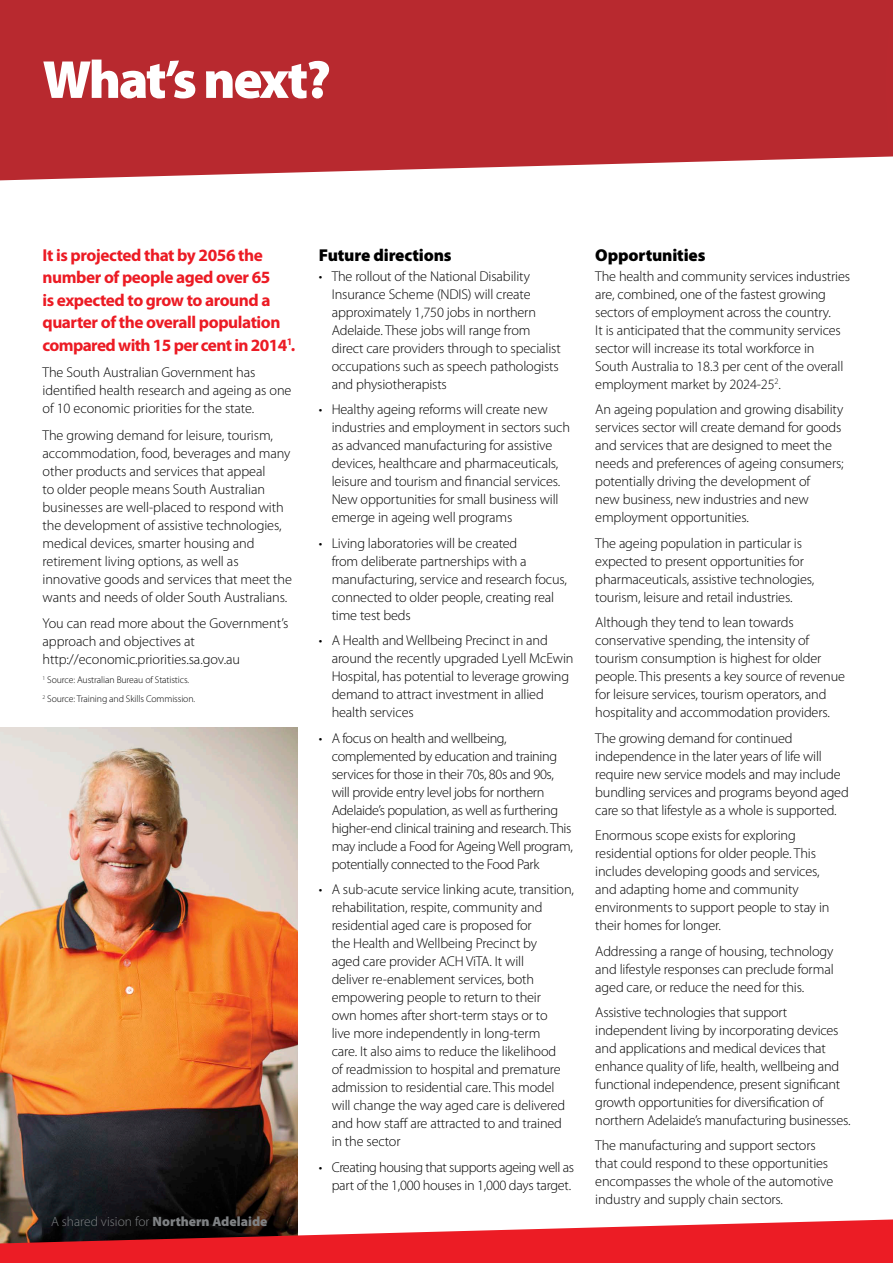
<style>
.page{position:relative;width:893px;height:1263px;background:#fff}
.page>*{position:absolute;margin:0;border:0;box-sizing:border-box;transform-origin:0 0}
.Headings{font:900 54px "Myriad Pro";letter-spacing:-.045em;color:#fff}
.Copy{font:700 17.25px/22.5px "Myriad Pro";letter-spacing:-.025em;color:#ec1b24}
.Subheads{font:900 17.25px "Myriad Pro";letter-spacing:-.01em;color:#000}
.Copy-2{font:300 14.25px/18px "Myriad Pro";letter-spacing:-.01em;color:#000}
.Bullets{font:300 14.25px/18px "Myriad Pro";letter-spacing:-.01em;color:#000}
.Bullets-2{font:300 14.25px/18px "Myriad Pro";letter-spacing:-.03em;color:#000;text-align:right}
.t1{font:300 13.5px "Myriad Pro";color:#7f8284}
.Disclaimer{font:300 9.75px "Myriad Pro";letter-spacing:-.01em;color:#000}
.s1{font-weight:900}
</style>
<div class="page">
<img style="left:0;top:728px;width:298px;height:491px">
<div style="left:0;top:0;width:893px;height:180px;background:#b8292f"></div>
<svg style="left:0;top:1219px;width:893px;height:44px;background:#ce383e"></svg>
<p class="Headings" style="left:43px;top:44px;width:290px">What’s next?</p>
<p class="Copy" style="left:43px;top:243px;width:254px">It is projected that by 2056 the number of people aged over 65<br>is expected to grow to around a quarter of the overall population compared with 15 per cent in 2014<sup>1</sup>.</p>
<p class="Copy-2" style="left:43px;top:363px;width:251px">The South Australian Government has identified health research and ageing as one of 10 economic priorities for the state.</p>
<p class="Copy-2" style="left:43px;top:426px;width:251px">The growing demand for leisure, tourism, accommodation, food, beverages and many other products and services that appeal<br>to older people means South Australian businesses are well-placed to respond with the development of assistive technologies, medical devices, smarter housing and retirement living options, as well as innovative goods and services that meet the wants and needs of older South Australians.</p>
<p class="Copy-2" style="left:43px;top:614px;width:247px">You can read more about the Government’s approach and objectives at http://economic.priorities.sa.gov.au</p>
<p class="Disclaimer" style="left:43px;top:674px;width:148px"><sup>1</sup> Source: Australian Bureau of Statistics.</p>
<p class="Disclaimer" style="left:43px;top:693px;width:154px"><sup>2</sup> Source: Training and Skills Commission.</p>
<p class="t1" style="left:51px;top:1213px;width:218px">A shared vision for <span class="s1">Northern Adelaide</span></p>
<p class="Subheads" style="left:319px;top:243px;width:134px">Future directions</p>
<p class="Bullets" style="left:332px;top:267px;width:231px;text-indent:-13px">• The rollout of the National Disability Insurance Scheme (NDIS) will create approximately 1,750 jobs in northern Adelaide. These jobs will range from direct care providers through to specialist occupations such as speech pathologists and physiotherapists</p>
<p class="Bullets" style="left:332px;top:400px;width:240px;text-indent:-13px">• Healthy ageing reforms will create new industries and employment in sectors such as advanced manufacturing for assistive devices, healthcare and pharmaceuticals, leisure and tourism and financial services.<br>New opportunities for small business will emerge in ageing well programs</p>
<p class="Bullets" style="left:332px;top:534px;width:237px;text-indent:-13px">• Living laboratories will be created<br>from deliberate partnerships with a manufacturing, service and research focus, connected to older people, creating real time test beds</p>
<p class="Bullets" style="left:332px;top:631px;width:243px;text-indent:-13px">• A Health and Wellbeing Precinct in and around the recently upgraded Lyell McEwin Hospital, has potential to leverage growing demand to attract investment in allied health services</p>
<p class="Bullets" style="left:332px;top:729px;width:243px;text-indent:-13px">• A focus on health and wellbeing, complemented by education and training services for those in their 70s, 80s and 90s, will provide entry level jobs for northern Adelaide’s population, as well as furthering higher-end clinical training and research. This may include a Food for Ageing Well program, potentially connected to the Food Park</p>
<p class="Bullets" style="left:332px;top:880px;width:244px;text-indent:-13px">• A sub-acute service linking acute, transition, rehabilitation, respite, community and residential aged care is proposed for<br>the Health and Wellbeing Precinct by<br>aged care provider ACH ViTA. It will<br>deliver re-enablement services, both empowering people to return to their<br>own homes after short-term stays or to<br>live more independently in long-term<br>care. It also aims to reduce the likelihood<br>of readmission to hospital and premature admission to residential care. This model will change the way aged care is delivered and how staff are attracted to and trained in the sector</p>
<p class="Bullets-2" style="left:319px;top:1158px;width:257px">• Creating housing that supports ageing well as part of the 1,000 houses in 1,000 days target.</p>
<p class="Subheads" style="left:595px;top:243px;width:112px">Opportunities</p>
<p class="Copy-2" style="left:595px;top:267px;width:256px">The health and community services industries are, combined, one of the fastest growing sectors of employment across the country.<br>It is anticipated that the community services sector will increase its total workforce in South Australia to 18.3 per cent of the overall employment market by 2024-25<sup>2</sup>.</p>
<p class="Copy-2" style="left:595px;top:400px;width:250px">An ageing population and growing disability services sector will create demand for goods and services that are designed to meet the needs and preferences of ageing consumers; potentially driving the development of<br>new business, new industries and new employment opportunities.</p>
<p class="Copy-2" style="left:595px;top:534px;width:221px">The ageing population in particular is expected to present opportunities for pharmaceuticals, assistive technologies, tourism, leisure and retail industries.</p>
<p class="Copy-2" style="left:595px;top:613px;width:251px">Although they tend to lean towards conservative spending, the intensity of tourism consumption is highest for older people. This presents a key source of revenue for leisure services, tourism operators, and hospitality and accommodation providers.</p>
<p class="Copy-2" style="left:595px;top:729px;width:255px">The growing demand for continued independence in the later years of life will require new service models and may include bundling services and programs beyond aged care so that lifestyle as a whole is supported.</p>
<p class="Copy-2" style="left:595px;top:826px;width:236px">Enormous scope exists for exploring residential options for older people. This includes developing goods and services, and adapting home and community environments to support people to stay in their homes for longer.</p>
<p class="Copy-2" style="left:595px;top:942px;width:240px;text-align:justify">Addressing a range of housing, technology and lifestyle responses can preclude formal aged care, or reduce the need for this.</p>
<p class="Copy-2" style="left:595px;top:1003px;width:257px">Assistive technologies that support independent living by incorporating devices and applications and medical devices that enhance quality of life, health, wellbeing and functional independence, present significant growth opportunities for diversification of northern Adelaide’s manufacturing businesses.</p>
<p class="Copy-2" style="left:595px;top:1136px;width:240px">The manufacturing and support sectors that could respond to these opportunities encompasses the whole of the automotive industry and supply chain sectors.</p>
</div>
